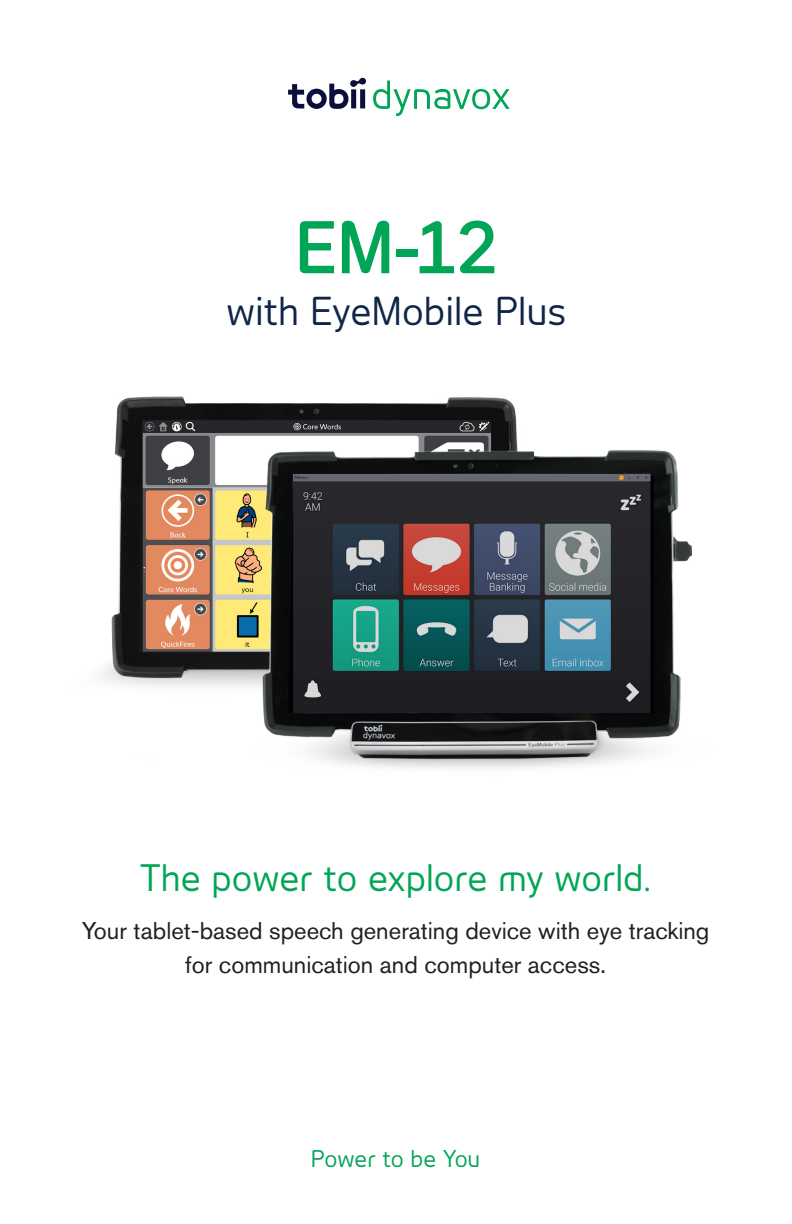
<style>
.page{position:relative;width:792px;height:1224px;background:#fff}
.page>*{position:absolute;margin:0;border:0;box-sizing:border-box;transform-origin:0 0}
.t1{font:600 70px "Tele Voice";color:#00a556}
.t2{font:38px "Tele Voice";color:#102649}
.t3{font:36px "Tele Voice";color:#00a556}
.t4{font:24px/34px "Akzidenz Grotesk BE";color:#231f20;text-align:center}
.t5{font:22.8px "Tele Voice";color:#00a556}
</style>
<div class="page">
<svg style="left:373px;top:81px;width:137px;height:35px"></svg>
<svg style="left:288px;top:78px;width:78px;height:31px"></svg>
<img style="left:101px;top:396px;width:592px;height:373px">
<p class="t1" style="left:295px;top:207px;width:204px">EM-12</p>
<p class="t2" style="left:226px;top:289px;width:341px">with EyeMobile Plus</p>
<p class="t3" style="left:140px;top:857px;width:512px">The power to explore my world.</p>
<p class="t4" style="left:82px;top:913px;width:629px">Your tablet-based speech generating device with eye tracking for communication and computer access.</p>
<p class="t5" style="left:311px;top:1146px;width:171px">Power to be You</p>
</div>
